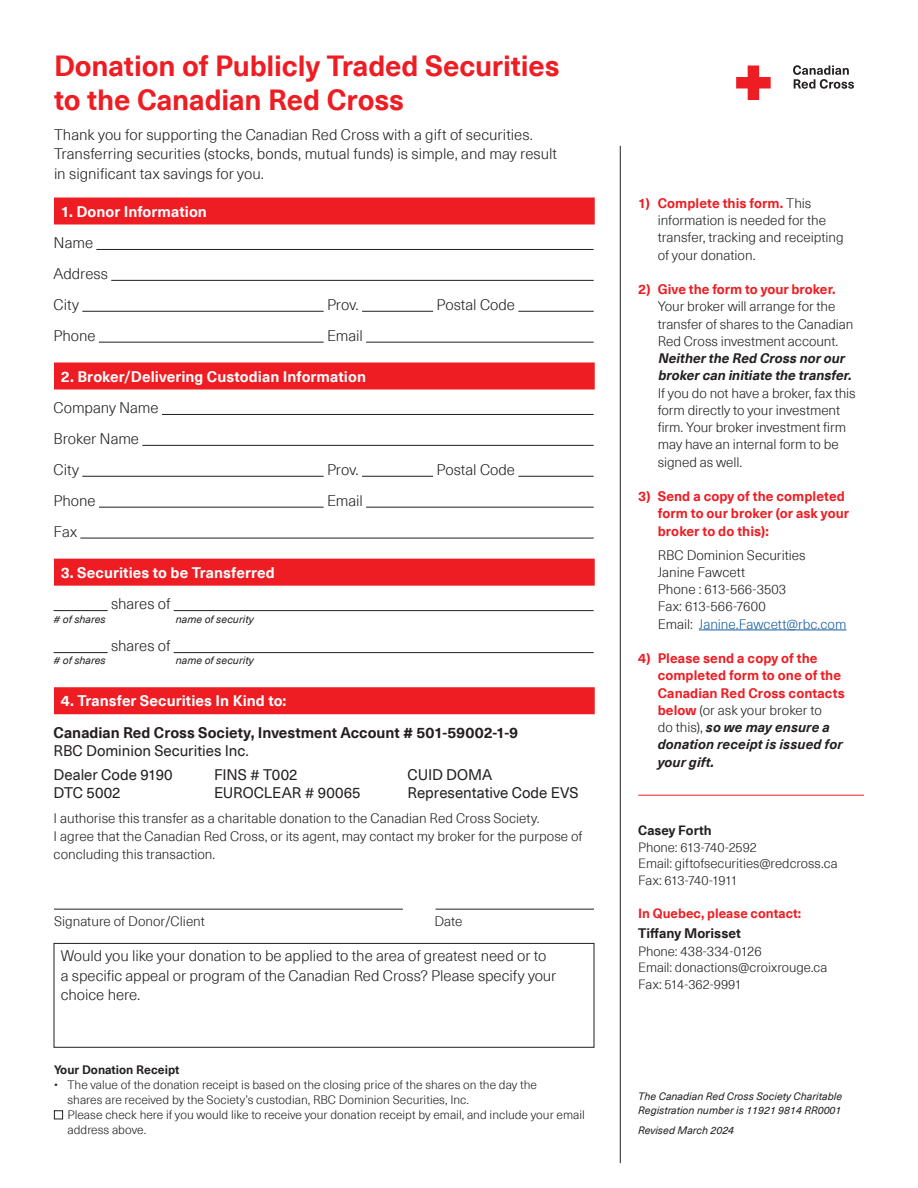
<style>
.page{position:relative;width:918px;height:1188px;background:#fff}
.page>*{position:absolute;margin:0;border:0;box-sizing:border-box;transform-origin:0 0}
.t1{font:700 28.5px/34.5px "Neue Haas Unica Pro";letter-spacing:-.005em;color:#ee1d23}
.t2{font:300 15px/19.5px "Neue Haas Unica Pro";letter-spacing:-.005em;color:#231f20}
.t3{font:700 15px "Neue Haas Unica Pro";letter-spacing:.005em;color:#fff}
.t4{font:15px/24.8px "Neue Haas Unica Pro";color:#231f20}
.t5{font:700 15px "Neue Haas Unica Pro";color:#231f20}
.t6{font:300 13.5px/17.2px "Neue Haas Unica Pro";letter-spacing:-.005em;color:#231f20}
.t7{font:700 13.5px/17.2px "Neue Haas Unica Pro";letter-spacing:.005em;color:#ee1d23}
.t8{font:italic 700 13.5px/17.2px "Neue Haas Unica Pro";color:#231f20}
.t9{font:700 13.5px/17.2px "Neue Haas Unica Pro";color:#231f20}
.t10{font:300 13.2px/16.5px "Neue Haas Unica Pro";letter-spacing:-.005em;color:#231f20}
.t11{font:700 13.2px "Neue Haas Unica Pro";color:#ee1d23}
.t12{font:700 13.2px "Neue Haas Unica Pro";color:#231f20}
.t13{font:300 12px/15px "Neue Haas Unica Pro";color:#231f20}
.t14{font:700 12px "Neue Haas Unica Pro";color:#231f20}
.t15{font:italic 10.5px/13.5px "Neue Haas Unica Pro";color:#231f20}
.s1{font-weight:700;color:#ee1d23}
.s2{color:#175d9e}
.s3{font-weight:300;color:#231f20}
.s4{font-style:italic;color:#231f20}
.s5{font-weight:300;font-size:13.2px}
.s6{font-weight:300}
</style>
<div class="page">
<hr style="left:620px;top:146px;width:1px;height:1017px;background:#231f20">
<hr style="left:699px;top:630px;width:147px;height:1px;background:#175d9e">
<div style="left:54px;top:198px;width:541px;height:27px;background:#ee1d23"></div>
<div style="left:54px;top:363px;width:541px;height:27px;background:#ee1d23"></div>
<div style="left:54px;top:559px;width:541px;height:27px;background:#ee1d23"></div>
<div style="left:54px;top:687px;width:541px;height:27px;background:#ee1d23"></div>
<div style="left:54px;top:943px;width:540px;height:105px;border:1px solid #231f20"></div>
<hr style="left:54px;top:909px;width:349px;height:1px;background:#231f20">
<hr style="left:436px;top:909px;width:158px;height:1px;background:#231f20">
<hr style="left:54px;top:610px;width:54px;height:1px;background:#231f20">
<hr style="left:174px;top:610px;width:420px;height:1px;background:#231f20">
<hr style="left:54px;top:652px;width:54px;height:1px;background:#231f20">
<hr style="left:174px;top:652px;width:420px;height:1px;background:#231f20">
<hr style="left:162px;top:414px;width:432px;height:1px;background:#231f20">
<hr style="left:142px;top:445px;width:452px;height:1px;background:#231f20">
<hr style="left:82px;top:476px;width:242px;height:1px;background:#231f20">
<hr style="left:362px;top:476px;width:71px;height:1px;background:#231f20">
<hr style="left:518px;top:476px;width:76px;height:1px;background:#231f20">
<hr style="left:99px;top:507px;width:225px;height:1px;background:#231f20">
<hr style="left:366px;top:507px;width:228px;height:1px;background:#231f20">
<hr style="left:80px;top:538px;width:514px;height:1px;background:#231f20">
<hr style="left:96px;top:249px;width:498px;height:1px;background:#231f20">
<hr style="left:111px;top:280px;width:483px;height:1px;background:#231f20">
<hr style="left:82px;top:311px;width:242px;height:1px;background:#231f20">
<hr style="left:362px;top:311px;width:71px;height:1px;background:#231f20">
<hr style="left:518px;top:311px;width:76px;height:1px;background:#231f20">
<hr style="left:99px;top:342px;width:225px;height:1px;background:#231f20">
<hr style="left:366px;top:342px;width:228px;height:1px;background:#231f20">
<svg style="left:736px;top:65px;width:35px;height:35px"></svg>
<svg style="left:793px;top:65px;width:61px;height:24px"></svg>
<hr style="left:638px;top:795px;width:226px;height:1px;background:#ee1d23">
<div style="left:54px;top:1110px;width:9px;height:9px;border:1px solid #231f20"></div>
<h1 class="t1" style="left:54px;top:49px;width:507px">Donation of Publicly Traded Securities to the Canadian Red Cross</h1>
<p class="t2" style="left:54px;top:125px;width:505px">Thank you for supporting the Canadian Red Cross with a gift of securities.<br>Transferring securities (stocks, bonds, mutual funds) is simple, and may result in significant tax savings for you.</p>
<p class="t3" style="left:61px;top:202px;width:148px">1. Donor Information</p>
<p class="t2" style="left:54px;top:227px;width:56px;line-height:30.9px">Name<br>Address<br>City</p>
<p class="t2" style="left:327px;top:295px;width:33px">Prov.</p>
<p class="t2" style="left:436px;top:295px;width:80px">Postal Code</p>
<p class="t2" style="left:54px;top:326px;width:44px">Phone</p>
<p class="t2" style="left:327px;top:326px;width:37px">Email</p>
<p class="t3" style="left:61px;top:367px;width:307px">2. Broker/Delivering Custodian Information</p>
<p class="t2" style="left:54px;top:392px;width:107px;line-height:30.9px">Company Name<br>Broker Name<br>City</p>
<p class="t2" style="left:327px;top:460px;width:33px">Prov.</p>
<p class="t2" style="left:436px;top:460px;width:80px">Postal Code</p>
<p class="t2" style="left:54px;top:491px;width:44px">Phone</p>
<p class="t2" style="left:327px;top:491px;width:37px">Email</p>
<p class="t2" style="left:54px;top:522px;width:25px">Fax</p>
<p class="t3" style="left:61px;top:563px;width:216px">3. Securities to be Transferred</p>
<p class="t2" style="left:111px;top:594px;width:61px">shares of</p>
<p class="t2" style="left:111px;top:636px;width:61px">shares of</p>
<p class="t15" style="left:54px;top:612px;width:54px"># of shares</p>
<p class="t15" style="left:176px;top:612px;width:80px">name of security</p>
<p class="t15" style="left:54px;top:654px;width:54px"># of shares</p>
<p class="t15" style="left:176px;top:654px;width:80px">name of security</p>
<p class="t3" style="left:61px;top:692px;width:227px">4. Transfer Securities In Kind to:</p>
<p class="t5" style="left:54px;top:723px;width:466px">Canadian Red Cross Society, Investment Account # 501-59002-1-9</p>
<p class="t4" style="left:54px;top:738px;width:197px">RBC Dominion Securities Inc.<br>Dealer Code 9190</p>
<p class="t4" style="left:214px;top:763px;width:85px">FINS # T002</p>
<p class="t4" style="left:408px;top:763px;width:86px">CUID DOMA</p>
<p class="t4" style="left:54px;top:781px;width:68px">DTC 5002</p>
<p class="t4" style="left:214px;top:781px;width:148px">EUROCLEAR # 90065</p>
<p class="t4" style="left:408px;top:781px;width:173px">Representative Code EVS</p>
<p class="t6" style="left:54px;top:810px;width:530px;line-height:18px">I authorise this transfer as a charitable donation to the Canadian Red Cross Society.<br>I agree that the Canadian Red Cross, or its agent, may contact my broker for the purpose of concluding this transaction.</p>
<p class="t6" style="left:54px;top:913px;width:152px">Signature of Donor/Client</p>
<p class="t6" style="left:435px;top:913px;width:29px">Date</p>
<p class="t2" style="left:61px;top:947px;width:497px">Would you like your donation to be applied to the area of greatest need or to a specific appeal or program of the Canadian Red Cross? Please specify your choice here.</p>
<p class="t14" style="left:54px;top:1062px;width:127px">Your Donation Receipt</p>
<p class="t13" style="left:68px;top:1077px;width:519px;text-indent:-14px">• The value of the donation receipt is based on the closing price of the shares on the day the<br>shares are received by the Society’s custodian, RBC Dominion Securities, Inc.<br>Please check here if you would like to receive your donation receipt by email, and include your email address above.</p>
<p class="t6" style="left:658px;top:195px;width:187px;text-indent:-20px"><span class="s1">1) Complete this form.</span> This information is needed for the transfer, tracking and receipting of your donation.</p>
<p class="t7" style="left:638px;top:281px;width:199px">2) Give the form to your broker.</p>
<p class="t6" style="left:658px;top:298px;width:197px">Your broker will arrange for the transfer of shares to the Canadian<br>Red Cross investment account.</p>
<p class="t8" style="left:658px;top:350px;width:198px">Neitherthe Red Cross norour brokercan initiate the transfer.</p>
<p class="t6" style="left:658px;top:384px;width:200px">If you do not have a broker, fax this form directly to your investment firm. Your broker investment firm may have an internal form to be signed as well.</p>
<p class="t7" style="left:658px;top:488px;width:193px;text-indent:-19px">3) Send a copy of the completed form to our broker (or ask your broker to do this):</p>
<p class="t6" style="left:658px;top:546px;width:190px">RBC Dominion Securities<br>Janine Fawcett<br>Phone : 613-566-3503<br>Fax: 613-566-7600<br>Email: <span class="s2">Janine.Fawcett@rbc.com</span></p>
<p class="t7" style="left:658px;top:650px;width:189px;text-indent:-19px">4) Please send a copy of the completed form to one of the<br>Canadian Red Cross contacts below <span class="s3">(or ask your broker to<br>do this),</span> <span class="s4">so we may ensure a donation receipt is issued for your gift.</span></p>
<p class="t12" style="left:638px;top:823px;width:75px">Casey Forth</p>
<p class="t10" style="left:638px;top:839px;width:201px">Phone: 613-740-2592<br>Email: giftofsecurities@redcross.ca<br>Fax: 613-740-1911</p>
<p class="t11" style="left:638px;top:905px;width:165px">In Quebec, please contact:</p>
<p class="t9" style="left:638px;top:925px;width:125px">Tiffany Morisset<br><span class="s5">Phone:</span> <span class="s6">438-334-0126</span></p>
<p class="t10" style="left:638px;top:959px;width:191px">Email: donactions@croixrouge.ca<br>Fax: 514-362-9991</p>
<p class="t15" style="left:638px;top:1090px;width:205px">The Canadian Red Cross Society Charitable<br>Registration number is 11921 9814 RR0001</p>
<p class="t15" style="left:638px;top:1124px;width:97px">Revised March 2024</p>
</div>
